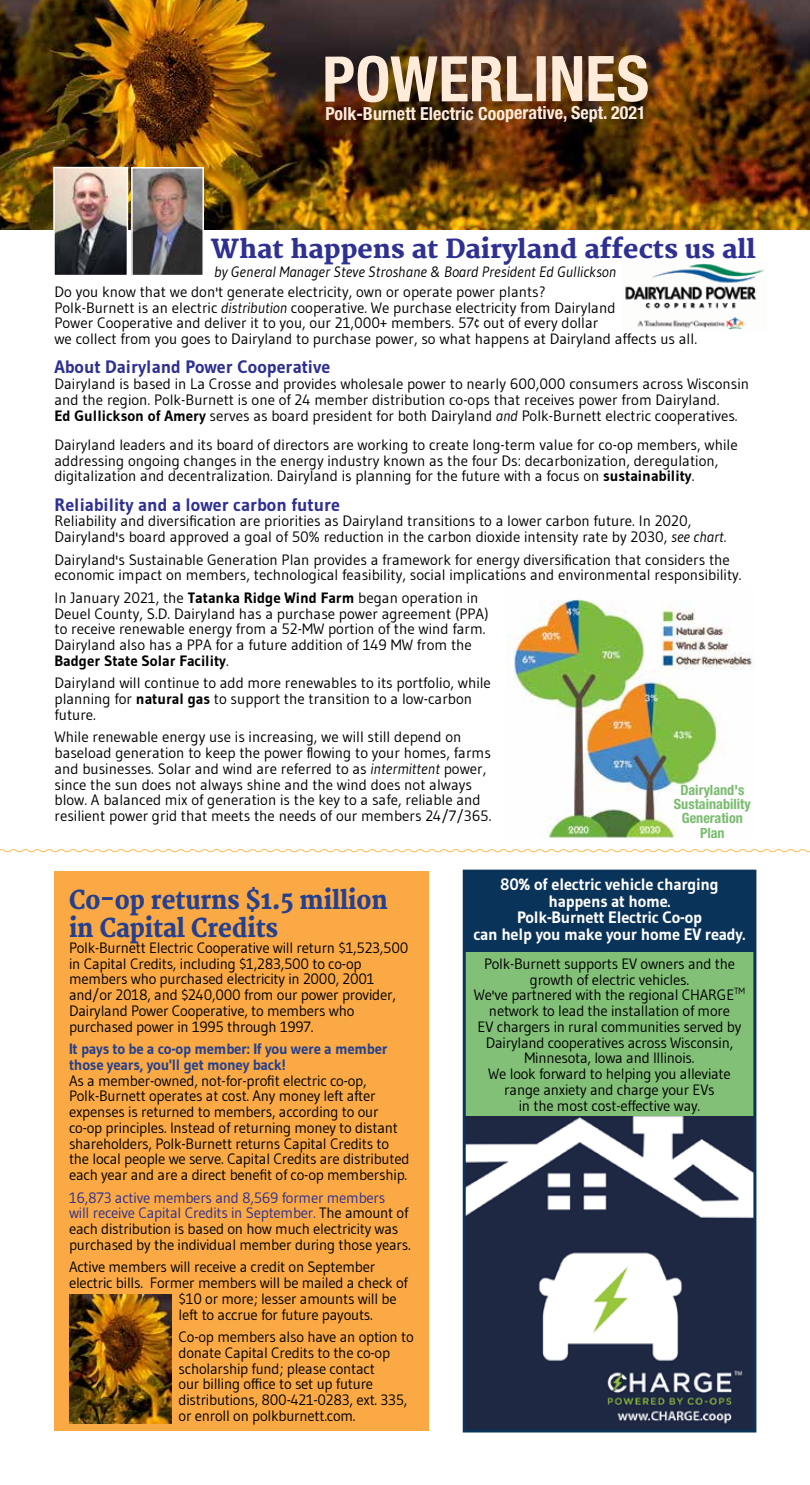
<style>
.page{position:relative;width:810px;height:1485px;background:#fff}
.page>*{position:absolute;margin:0;border:0;box-sizing:border-box;transform-origin:0 0}
.t1{font:700 condensed 63px "Helvetica Neue LT Std";color:#ffebda}
.t2{font:800 25.5px/28.5px "Merriweather";letter-spacing:-.005em;color:#25408f;scale:.9 1}
.t3{font:800 25.5px "Merriweather";color:#2e3092}
.t4{font:700 18px "Gudea";color:#2e3092}
.t5{font:700 condensed 18px "Helvetica Neue LT Std";letter-spacing:-.005em;color:#ffebda}
.t6{font:700 16.5px/16.5px "Gudea";letter-spacing:-.015em;color:#fff;text-align:center}
.t7{font:15px/15.8px "Gudea";color:#000}
.t8{font:700 15px/15.8px "Gudea";letter-spacing:-.015em;color:#25408f}
.t9{font:italic 15px "Gudea";color:#000}
.t10{font:700 condensed 14.1px/14.2px "Helvetica Neue LT Std";color:#79bc6f;text-align:center}
.s1{font-style:inherit}
.s2{font-style:italic}
.s3{font-weight:700}
.s4{color:#2e3092}
</style>
<div class="page">
<div style="left:464px;top:952px;width:291px;height:164px;background:#82c078"></div>
<div style="left:464px;top:872px;width:291px;height:80px;background:#0a335a"></div>
<img style="left:0;top:0;width:810px;height:230px">
<div style="left:54px;top:871px;width:375px;height:560px;background:#faa944"></div>
<img style="left:56px;top:170px;width:69px;height:103px">
<div style="left:53px;top:167px;width:75px;height:109px;border:2px solid #fff"></div>
<img style="left:69px;top:1295px;width:103px;height:129px">
<img style="left:467px;top:1116px;width:285px;height:312px">
<div style="left:463px;top:870px;width:293px;height:562px;border:3px solid #0a335a"></div>
<svg style="left:0;top:849px;width:810px;height:4px"></svg>
<img style="left:508px;top:599px;width:246px;height:239px">
<img style="left:625px;top:263px;width:139px;height:67px">
<img style="left:134px;top:170px;width:67px;height:103px">
<div style="left:131px;top:167px;width:73px;height:109px;border:2px solid #fff"></div>
<h1 class="t1" style="left:322px;top:41px;width:328px">P<span class="s1">OWER</span>LINES</h1>
<p class="t5" style="left:325px;top:102px;width:322px">Polk-Burnett Electric Cooperative, Sept. 2021</p>
<h2 class="t3" style="left:211px;top:234px;width:546px">What happens at Dairyland affects us all</h2>
<p class="t9" style="left:214px;top:263px;width:404px">by General Manager Steve Stroshane &amp; Board President Ed Gullickson</p>
<p class="t7" style="left:54px;top:283px;width:644px">Do you know that we don't generate electricity, own or operate power plants?<br>Polk-Burnett is an electric <span class="s2">distribution</span> cooperative. We purchase electricity from Dairyland<br>Power Cooperative and deliver it to you, our 21,000+ members. 57¢ out of every dollar<br>we collect from you goes to Dairyland to purchase power, so what happens at Dairyland affects us all.</p>
<p class="t4" style="left:54px;top:356px;width:277px">About Dairyland Power Cooperative</p>
<p class="t7" style="left:54px;top:376px;width:696px">Dairyland is based in La Crosse and provides wholesale power to nearly 600,000 consumers across Wisconsin and the region. Polk-Burnett is one of 24 member distribution co-ops that receives power from Dairyland.<br><span class="s3">Ed Gullickson of Amery</span> serves as board president for both Dairyland <span class="s2">and</span> Polk-Burnett electric cooperatives.</p>
<p class="t7" style="left:54px;top:436px;width:685px">Dairyland leaders and its board of directors are working to create long-term value for co-op members, while addressing ongoing changes in the energy industry known as the four Ds: decarbonization, deregulation, digitalization and decentralization. Dairyland is planning for the future with a focus on <span class="s3">sustainability</span>.</p>
<p class="t4" style="left:54px;top:493px;width:287px">Reliability and a lower carbon future</p>
<p class="t7" style="left:54px;top:513px;width:673px">Reliability and diversification are priorities as Dairyland transitions to a lower carbon future. In 2020,<br>Dairyland's board approved a goal of 50% reduction in the carbon dioxide intensity rate by 2030, <span class="s2">see chart.</span></p>
<p class="t7" style="left:54px;top:551px;width:689px">Dairyland's Sustainable Generation Plan provides a framework for energy diversification that considers the economic impact on members, technological feasibility, social implications and environmental responsibility.</p>
<p class="t7" style="left:54px;top:589px;width:436px">In January 2021, the <span class="s3">Tatanka Ridge Wind Farm</span> began operation in Deuel County, S.D. Dairyland has a purchase power agreement (PPA) to receive renewable energy from a 52-MW portion of the wind farm.<br>Dairyland also has a PPA for a future addition of 149 MW from the <span class="s3">Badger State Solar Facility</span>.</p>
<p class="t7" style="left:54px;top:675px;width:438px">Dairyland will continue to add more renewables to its portfolio, while planning for <span class="s3">natural gas</span> to support the transition to a low-carbon future.</p>
<p class="t7" style="left:54px;top:729px;width:438px">While renewable energy use is increasing, we will still depend on baseload generation to keep the power flowing to your homes, farms and businesses. Solar and wind are referred to as <span class="s2">intermittent</span> power, since the sun does not always shine and the wind does not always blow. A balanced mix of generation is the key to a safe, reliable and resilient power grid that meets the needs of our members 24/7/365.</p>
<p class="t10" style="left:674px;top:783px;width:78px">Dairyland's<br>Sustainability<br>Generation<br>Plan</p>
<h2 class="t2" style="left:69px;top:886px;width:356px">Co-op returns $1.5 million in Capital Credits</h2>
<p class="t7" style="left:69px;top:939px;width:341px">Polk-Burnett Electric Cooperative will return $1,523,500 in Capital Credits, including $1,283,500 to co-op members who purchased electricity in 2000, 2001 and/or 2018, and $240,000 from our power provider, Dairyland Power Cooperative, to members who purchased power in 1995 through 1997.</p>
<p class="t8" style="left:69px;top:1041px;width:320px">It pays to be a co-op member: If you were a member those years, you'll get money back!</p>
<p class="t7" style="left:69px;top:1072px;width:342px">As a member-owned, not-for-profit electric co-op, Polk-Burnett operates at cost. Any money left after expenses is returned to members, according to our co-op principles. Instead of returning money to distant shareholders, Polk-Burnett returns Capital Credits to the local people we serve. Capital Credits are distributed each year and are a direct benefit of co-op membership.</p>
<p class="t7" style="left:69px;top:1189px;width:343px"><span class="s4">16,873 active members and 8,569 former members<br>will receive Capital Credits in September.</span> The amount of each distribution is based on how much electricity was purchased by the individual member during those years.</p>
<p class="t7" style="left:69px;top:1259px;width:308px">Active members will receive a credit on September</p>
<p class="t7" style="left:69px;top:1275px;width:340px">electric bills. Former members will be mailed a check of</p>
<p class="t7" style="left:179px;top:1290px;width:220px">$10 or more; lesser amounts will be</p>
<p class="t7" style="left:179px;top:1306px;width:196px">left to accrue for future payouts.</p>
<p class="t7" style="left:179px;top:1329px;width:237px">Co-op members also have an option to donate Capital Credits to the co-op scholarship fund; please contact<br>our billing office to set up future distributions, 800-421-0283, ext. 335, or enroll on polkburnett.com.</p>
<p class="t6" style="left:473px;top:876px;width:274px">80% of electric vehicle charging happens at home.<br>Polk-Burnett Electric Co-op<br>can help you make your home EV ready.</p>
<p class="t7" style="left:474px;top:956px;width:273px;text-align:center">Polk-Burnett supports EV owners and the growth of electric vehicles.<br>We've partnered with the regional CHARGE<sup>TM </sup>network to lead the installation of more<br>EV chargers in rural communities served by Dairyland cooperatives across Wisconsin, Minnesota, Iowa and Illinois.<br>We look forward to helping you alleviate range anxiety and charge your EVs<br>in the most cost-effective way.</p>
</div>
